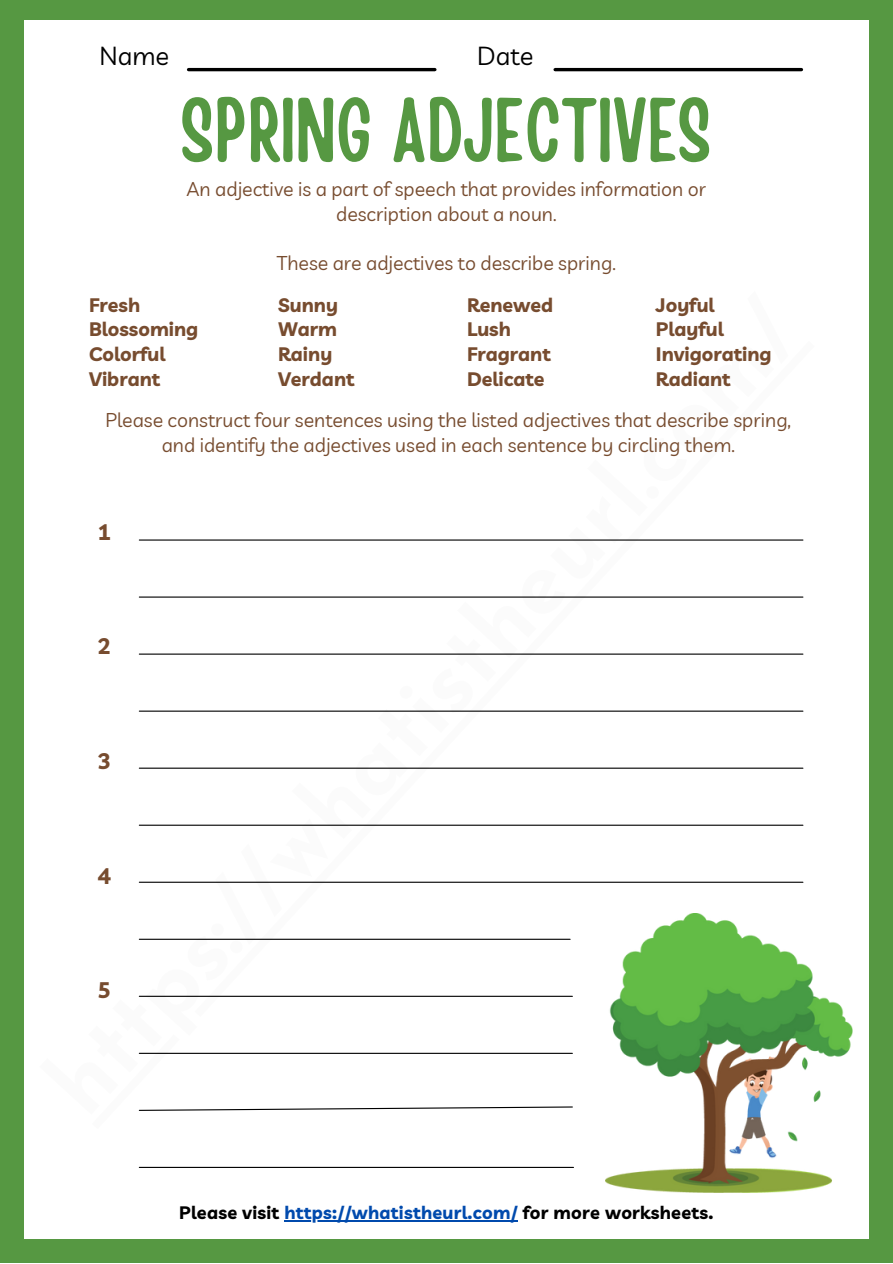
<style>
.page{position:relative;width:893px;height:1264px;background:#fff}
.page>*{position:absolute;margin:0;border:0;box-sizing:border-box;transform-origin:0 0}
.t1{font:89.85px "Handy Casual Condensed";color:#569842}
.t2{font:25.5px "Livvic";color:#000}
.t3{font:700 22.5px "Livvic";color:#774c2f}
.t4{font:19.5px/24.8px "Livvic";color:#774c2f;text-align:center}
.t5{font:700 19.5px/24.8px "Livvic";color:#774c2f}
.t6{font:700 18px "Livvic";letter-spacing:.015em;color:#000}
.s1{color:#004aad}
</style>
<div class="page">
<div style="left:0;top:0;width:892px;height:1262px;background:#569842"></div>
<div style="left:24px;top:20px;width:844px;height:1219px;background:#fff"></div>
<svg style="left:138px;top:539px;width:666px;height:515px"></svg>
<hr style="left:188px;top:68px;width:247px;height:3px;background:#000">
<hr style="left:555px;top:68px;width:246px;height:3px;background:#000">
<img style="left:605px;top:913px;width:247px;height:278px">
<hr style="left:139px;top:539px;width:663px;height:1px;background:#000">
<hr style="left:139px;top:596px;width:663px;height:1px;background:#000">
<hr style="left:139px;top:653px;width:663px;height:1px;background:#000">
<hr style="left:139px;top:710px;width:663px;height:1px;background:#000">
<hr style="left:139px;top:767px;width:663px;height:1px;background:#000">
<hr style="left:139px;top:824px;width:663px;height:1px;background:#000">
<hr style="left:139px;top:881px;width:663px;height:1px;background:#000">
<hr style="left:139px;top:938px;width:431px;height:1px;background:#000">
<hr style="left:139px;top:995px;width:433px;height:1px;background:#000">
<hr style="left:139px;top:1052px;width:433px;height:1px;background:#000">
<svg style="left:138px;top:1106px;width:435px;height:5px"></svg>
<hr style="left:139px;top:1166px;width:434px;height:1px;background:#000">
<hr style="left:284px;top:1220px;width:234px;height:1px;background:#004aad">
<h2 class="t2" style="left:99px;top:40px;width:71px">Name</h2>
<h2 class="t2" style="left:477px;top:40px;width:58px">Date</h2>
<h1 class="t1" style="left:181px;top:71px;width:532px">SPRING ADJECTIVES</h1>
<p class="t4" style="left:186px;top:176px;width:521px">An adjective is a part of speech that provides information or description about a noun.</p>
<p class="t4" style="left:277px;top:250px;width:340px">These are adjectives to describe spring.</p>
<p class="t5" style="left:89px;top:292px;width:111px">Fresh<br>Blossoming<br>Colorful<br>Vibrant</p>
<p class="t5" style="left:278px;top:292px;width:78px">Sunny<br>Warm<br>Rainy<br>Verdant</p>
<p class="t5" style="left:467px;top:292px;width:88px">Renewed<br>Lush<br>Fragrant<br>Delicate</p>
<p class="t5" style="left:656px;top:292px;width:117px">Joyful<br>Playful<br>Invigorating<br>Radiant</p>
<p class="t4" style="left:105px;top:407px;width:687px">Please construct four sentences using the listed adjectives that describe spring, and identify the adjectives used in each sentence by circling them.</p>
<p class="t3" style="left:97px;top:517px;width:15px">1</p>
<p class="t3" style="left:97px;top:631px;width:15px">2</p>
<p class="t3" style="left:97px;top:746px;width:15px">3</p>
<p class="t3" style="left:97px;top:861px;width:15px">4</p>
<p class="t3" style="left:97px;top:975px;width:15px">5</p>
<p class="t6" style="left:179px;top:1201px;width:535px">Please visit <span class="s1">https://whatistheurl.com/</span> for more worksheets.</p>
</div>
